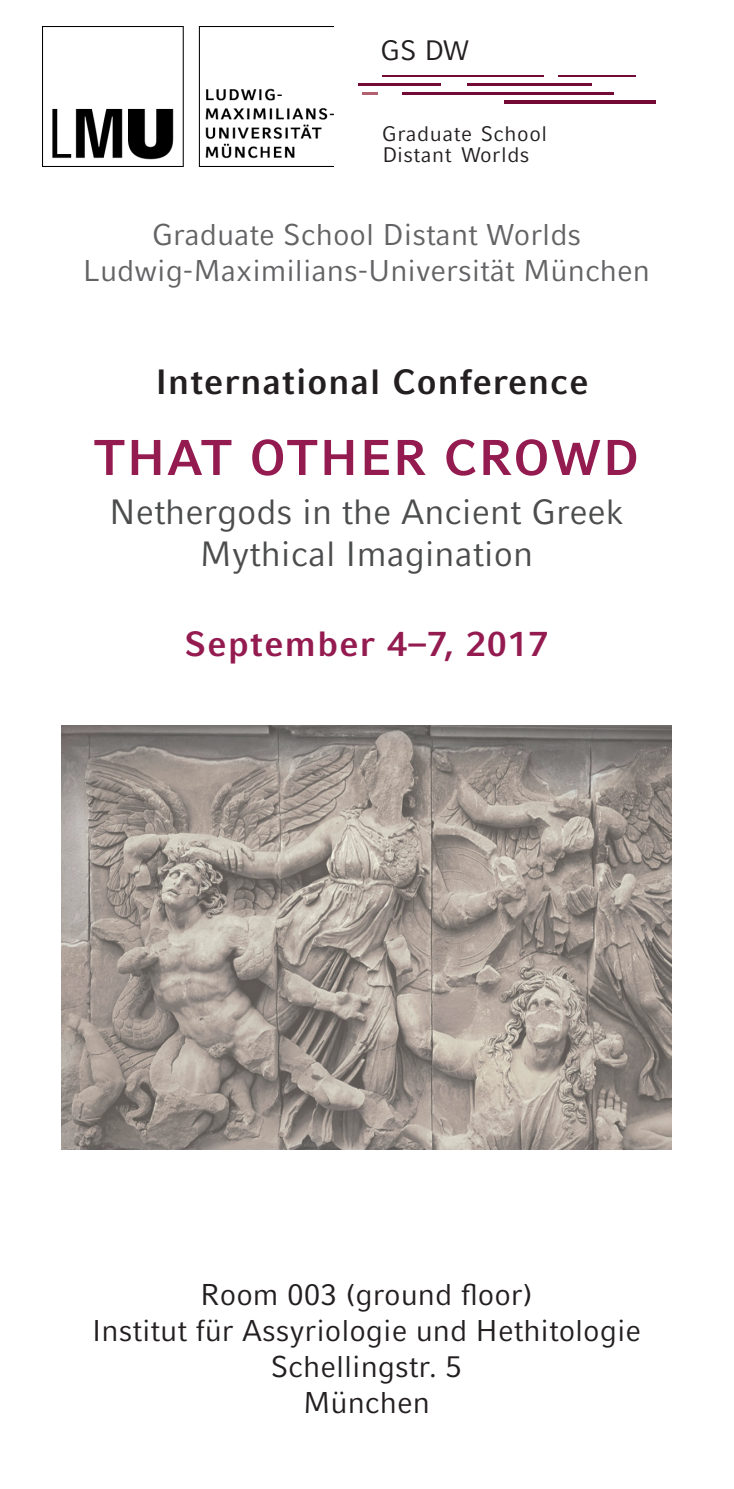
<style>
.page{position:relative;width:734px;height:1489px;background:#fff}
.page>*{position:absolute;margin:0;border:0;box-sizing:border-box;transform-origin:0 0}
.t1{font:700 50px "LMU Compatil Fact";letter-spacing:.03em;color:#941b50}
.t2{font:35px/42px "LMU Compatil Fact";color:#4b4c4d;text-align:center}
.t3{font:700 35px "LMU Compatil Fact";letter-spacing:.03em;color:#231f20}
.t4{font:700 35px "LMU Compatil Fact";letter-spacing:.04em;color:#941b50}
.t5{font:30px "LMU Compatil Fact";color:#231f20}
.t6{font:30px/36px "LMU Compatil Fact";color:#636366;text-align:center}
.t7{font:28px "LMU Compatil Fact";color:#231f20}
.t8{font:21px/21.5px "LMU Compatil Fact";letter-spacing:.025em;color:#231f20}
</style>
<div class="page">
<img style="left:43px;top:26px;width:290px;height:141px">
<hr style="left:362px;top:92px;width:15px;height:3px;background:#b25f6f">
<hr style="left:357px;top:83px;width:83px;height:3px;background:#730935">
<hr style="left:402px;top:92px;width:211px;height:3px;background:#730935">
<hr style="left:467px;top:83px;width:124px;height:3px;background:#730935">
<hr style="left:504px;top:100px;width:151px;height:4px;background:#730935">
<hr style="left:558px;top:75px;width:77px;height:2px;background:#730935">
<hr style="left:381px;top:75px;width:162px;height:2px;background:#730935">
<img style="left:61px;top:725px;width:610px;height:424px">
<p class="t7" style="left:380px;top:34px;width:91px">GS DW</p>
<p class="t8" style="left:381px;top:123px;width:167px">Graduate School<br>Distant Worlds</p>
<p class="t6" style="left:83px;top:217px;width:568px">Graduate School Distant Worlds<br>Ludwig-Maximilians-Universität München</p>
<p class="t3" style="left:155px;top:361px;width:434px">International Conference</p>
<p class="t1" style="left:94px;top:428px;width:546px">THAT OTHER CROWD</p>
<p class="t2" style="left:109px;top:490px;width:516px">Nethergods in the Ancient Greek<br>Mythical Imagination</p>
<p class="t4" style="left:184px;top:623px;width:365px">September 4–7, 2017</p>
<p class="t5" style="left:200px;top:1276px;width:334px">Room 003 (ground floor)</p>
<p class="t5" style="left:92px;top:1312px;width:550px">Institut für Assyriologie und Hethitologie</p>
<p class="t5" style="left:270px;top:1348px;width:193px">Schellingstr. 5</p>
<p class="t5" style="left:303px;top:1384px;width:128px">München</p>
</div>
